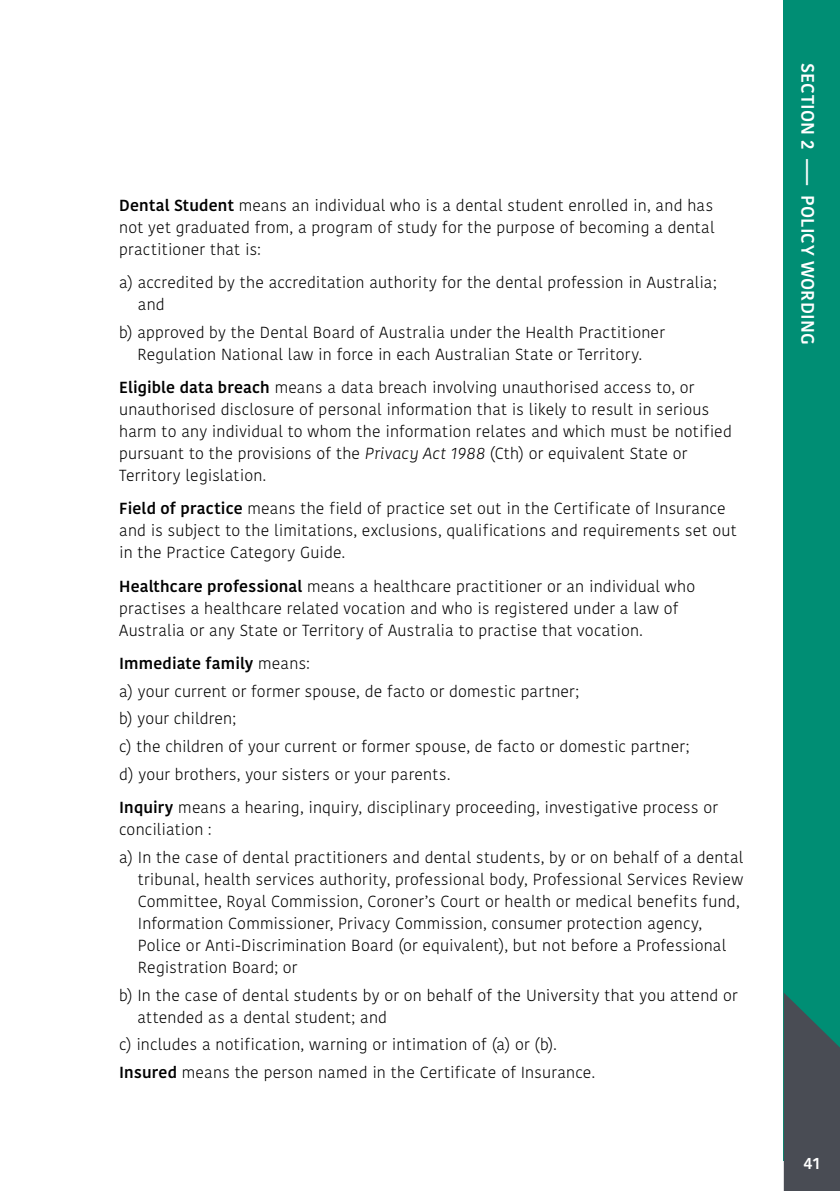
<style>
.page{position:relative;width:840px;height:1191px;background:#fff}
.page>*{position:absolute;margin:0;border:0;box-sizing:border-box;transform-origin:0 0}
.t1{font:500 18px "Kohinoor";letter-spacing:.02em;color:#fff}
.t2{font:300 16px/22px "Kohinoor";letter-spacing:.01em;color:#000}
.t3{font:500 16px "Kohinoor";color:#fff}
.s1{font-weight:500}
.s2{font-style:italic}
</style>
<div class="page">
<div style="left:783px;top:0;width:56px;height:1160px;background:#008e74"></div>
<svg style="left:783px;top:993px;width:56px;height:198px"></svg>
<p class="t2" style="left:119px;top:194px;width:596px;text-align:justify"><span class="s1">Dental Student</span> means an individual who is a dental student enrolled in, and has not yet graduated from, a program of study for the purpose of becoming a dental practitioner that is:</p>
<p class="t2" style="left:138px;top:271px;width:580px;text-indent:-19px">a) accredited by the accreditation authority for the dental profession in Australia; and</p>
<p class="t2" style="left:119px;top:321px;width:547px;text-align:center">b) approved by the Dental Board of Australia under the Health Practitioner<br>Regulation National law in force in each Australian State or Territory.</p>
<p class="t2" style="left:119px;top:376px;width:614px"><span class="s1">Eligible data breach</span> means a data breach involving unauthorised access to, or unauthorised disclosure of personal information that is likely to result in serious harm to any individual to whom the information relates and which must be notified pursuant to the provisions of the <span class="s2">Privacy Act 1988</span> (Cth) or equivalent State or Territory legislation.</p>
<p class="t2" style="left:119px;top:498px;width:618px"><span class="s1">Field of practice</span> means the field of practice set out in the Certificate of Insurance and is subject to the limitations, exclusions, qualifications and requirements set out in the Practice Category Guide.</p>
<p class="t2" style="left:119px;top:575px;width:577px"><span class="s1">Healthcare professional</span> means a healthcare practitioner or an individual who practises a healthcare related vocation and who is registered under a law of<br>Australia or any State or Territory of Australia to practise that vocation.</p>
<p class="t2" style="left:119px;top:650px;width:571px;line-height:27.6px"><span class="s1">Immediate family</span> means:<br>a) your current or former spouse, de facto or domestic partner;<br>b) your children;<br>c) the children of your current or former spouse, de facto or domestic partner; d) your brothers, your sisters or your parents.</p>
<p class="t2" style="left:119px;top:796px;width:600px"><span class="s1">Inquiry</span> means a hearing, inquiry, disciplinary proceeding, investigative process or conciliation :</p>
<p class="t2" style="left:138px;top:846px;width:606px;text-indent:-19px">a) In the case of dental practitioners and dental students, by or on behalf of a dental tribunal, health services authority, professional body, Professional Services Review Committee, Royal Commission, Coroner’s Court or health or medical benefits fund, Information Commissioner, Privacy Commission, consumer protection agency, Police or Anti-Discrimination Board (or equivalent), but not before a Professional Registration Board; or</p>
<p class="t2" style="left:137px;top:984px;width:601px;text-indent:-18px">b) In the case of dental students by or on behalf of the University that you attend or attended as a dental student; and</p>
<p class="t2" style="left:119px;top:1031px;width:477px;line-height:27.6px">c) includes a notification, warning or intimation of (a) or (b).<br><span class="s1">Insured</span> means the person named in the Certificate of Insurance.</p>
<p class="t1" style="left:818px;top:63px;width:283px;rotate:90deg">SECTION 2 —— POLICY WORDING</p>
<p class="t3" style="left:803px;top:1153px;width:18px">41</p>
</div>
